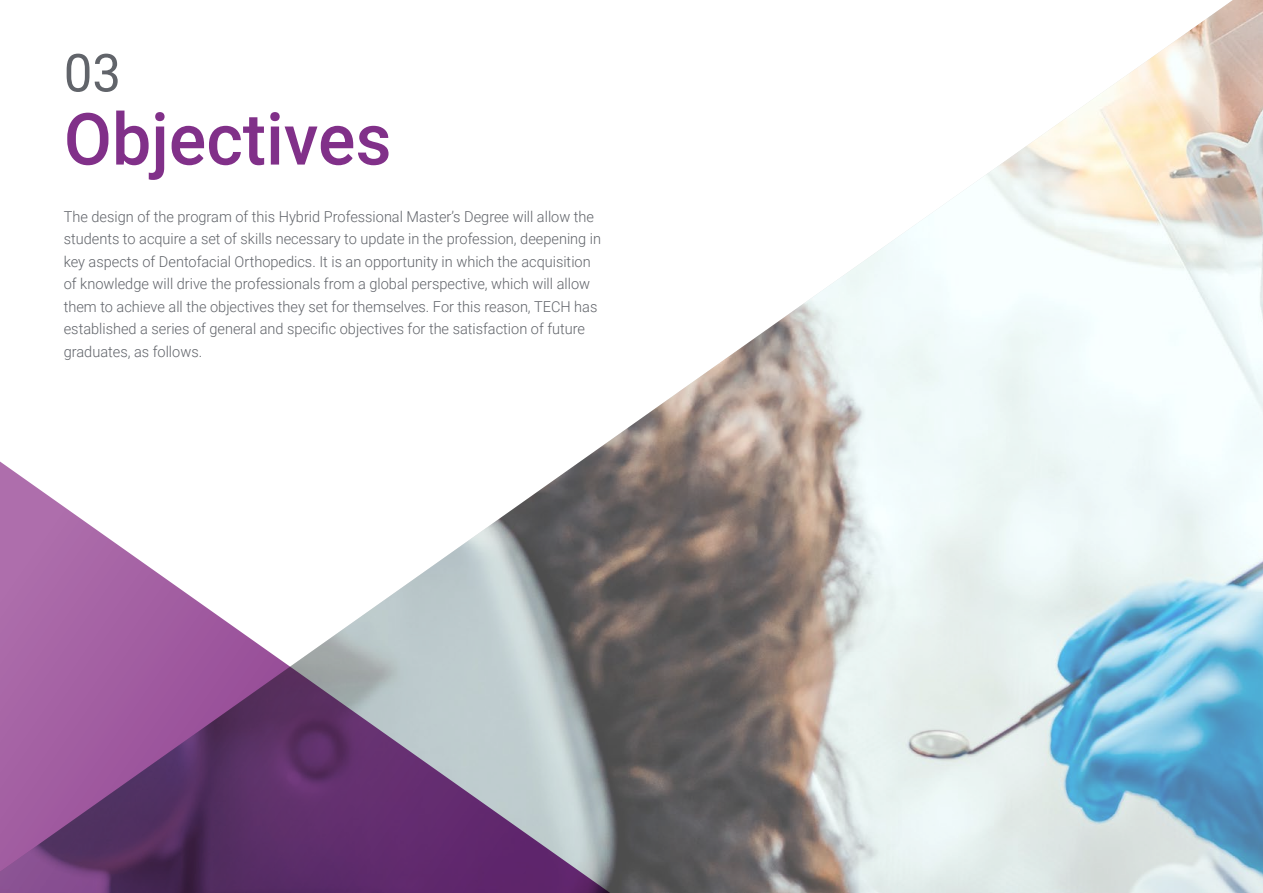
<style>
.page{position:relative;width:1263px;height:893px;background:#fff}
.page>*{position:absolute;margin:0;border:0;box-sizing:border-box;transform-origin:0 0}
.t1{font:500 72px "Roboto";color:#813089}
.t2{font:52.5px "Roboto";color:#61646a}
.t3{font:300 15px/22.5px "Roboto";color:#61646a}
</style>
<div class="page">
<img style="left:602px;top:0;width:661px;height:893px">
<svg style="left:0;top:446px;width:640px;height:447px"></svg>
<h2 class="t2" style="left:64px;top:36px;width:59px">03</h2>
<h1 class="t1" style="left:64px;top:89px;width:329px">Objectives</h1>
<p class="t3" style="left:64px;top:205px;width:539px">The design of the program of this Hybrid Professional Master’s Degree will allow the students to acquire a set of skills necessary to update in the profession, deepening in key aspects of Dentofacial Orthopedics. It is an opportunity in which the acquisition of knowledge will drive the professionals from a global perspective, which will allow them to achieve all the objectives they set for themselves. For this reason, TECH has established a series of general and specific objectives for the satisfaction of future graduates, as follows.</p>
</div>
